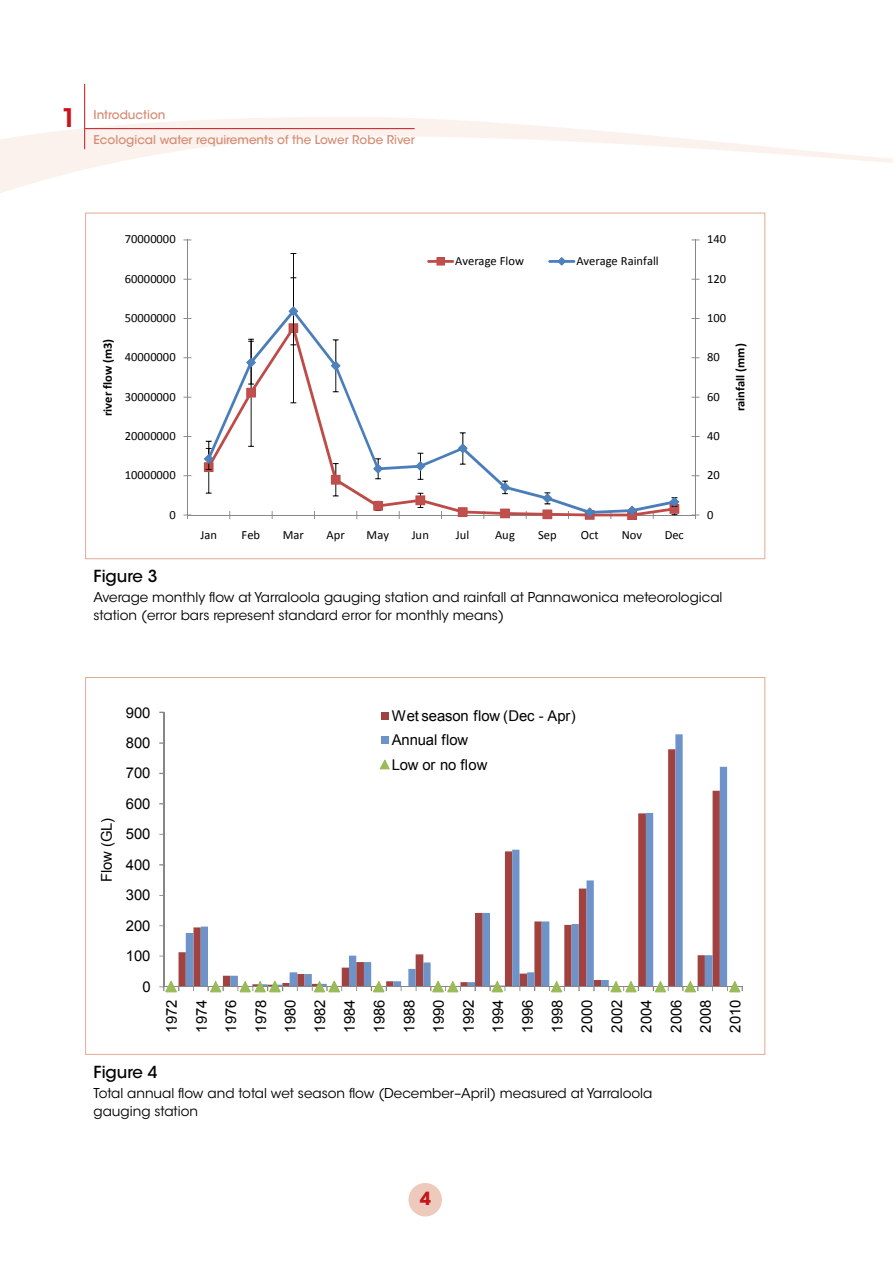
<style>
.page{position:relative;width:893px;height:1263px;background:#fff}
.page>*{position:absolute;margin:0;border:0;box-sizing:border-box;transform-origin:0 0}
.t1{font:600 25.5px "ITC Avant Garde Std";color:#c4161c}
.t2{font:700 18px "ITC Avant Garde Std";color:#c4161c}
.t3{font:500 16.5px "ITC Avant Garde Std";color:#000}
.t4{font:14.85px/29.7px "Arial";letter-spacing:-.01em;color:#000;text-align:justify}
.t5{font:13.5px/18px "ITC Avant Garde Std";color:#000}
.t6{font:12.45px "Calibri";letter-spacing:-.005em;color:#000}
.t7{font:700 12.45px "Calibri";color:#000}
.t8{font:500 12px "ITC Avant Garde Std";color:#d68b73}
</style>
<div class="page">
<div style="left:406px;top:1181px;width:38px;height:38px;background:#edcabb;border-radius:50%"></div>
<div style="left:404px;top:1178px;width:42px;height:43px;border:4px solid #fff;border-radius:50%"></div>
<svg style="left:0;top:116px;width:893px;height:77px"></svg>
<hr style="left:84px;top:84px;width:1px;height:65px;background:#c4161c">
<hr style="left:85px;top:128px;width:330px;height:1px;background:#c4161c">
<svg style="left:183px;top:239px;width:517px;height:281px"></svg>
<svg style="left:159px;top:711px;width:584px;height:282px"></svg>
<h1 class="t1" style="left:61px;top:102px;width:17px">1</h1>
<p class="t8" style="left:94px;top:108px;width:74px">Introduction</p>
<p class="t8" style="left:94px;top:132px;width:323px">Ecological water requirements of the Lower Robe River</p>
<p class="t6" style="left:125px;top:231px;width:52px">70000000</p>
<p class="t6" style="left:125px;top:271px;width:52px">60000000</p>
<p class="t7" style="left:100px;top:416px;width:79px;rotate:-90deg">river flow (m3)</p>
<p class="t6" style="left:125px;top:310px;width:52px">50000000</p>
<p class="t6" style="left:125px;top:349px;width:52px">40000000</p>
<p class="t6" style="left:125px;top:389px;width:52px">30000000</p>
<p class="t6" style="left:125px;top:428px;width:52px">20000000</p>
<p class="t6" style="left:125px;top:467px;width:52px">10000000</p>
<p class="t6" style="left:455px;top:253px;width:70px">Average Flow</p>
<p class="t6" style="left:576px;top:253px;width:84px">Average Rainfall</p>
<p class="t6" style="left:707px;top:231px;width:20px">140</p>
<p class="t6" style="left:707px;top:271px;width:20px">120</p>
<p class="t6" style="left:707px;top:310px;width:20px">100</p>
<p class="t6" style="left:707px;top:349px;width:14px">80</p>
<p class="t6" style="left:707px;top:389px;width:14px">60</p>
<p class="t6" style="left:707px;top:428px;width:14px">40</p>
<p class="t7" style="left:732px;top:411px;width:69px;rotate:-90deg">rainfall (mm)</p>
<p class="t6" style="left:707px;top:467px;width:14px">20</p>
<p class="t6" style="left:169px;top:506px;width:8px">0</p>
<p class="t6" style="left:200px;top:527px;width:18px">Jan</p>
<p class="t6" style="left:242px;top:527px;width:20px">Feb</p>
<p class="t6" style="left:283px;top:527px;width:23px">Mar</p>
<p class="t6" style="left:326px;top:527px;width:20px">Apr</p>
<p class="t6" style="left:367px;top:527px;width:24px">May</p>
<p class="t6" style="left:412px;top:527px;width:19px">Jun</p>
<p class="t6" style="left:456px;top:527px;width:15px">Jul</p>
<p class="t6" style="left:495px;top:527px;width:21px">Aug</p>
<p class="t6" style="left:538px;top:527px;width:20px">Sep</p>
<p class="t6" style="left:581px;top:527px;width:19px">Oct</p>
<p class="t6" style="left:622px;top:527px;width:22px">Nov</p>
<p class="t6" style="left:665px;top:527px;width:21px">Dec</p>
<p class="t6" style="left:707px;top:506px;width:8px">0</p>
<p class="t3" style="left:94px;top:566px;width:66px">Figure 3</p>
<p class="t5" style="left:94px;top:588px;width:630px">Average monthly flow at Yarraloola gauging station and rainfall at Pannawonica meteorological station (error bars represent standard error for monthly means)</p>
<p class="t4" style="left:92px;top:882px;width:66px;rotate:-90deg">Flow (GL)</p>
<p class="t4" style="left:126px;top:698px;width:26px">900</p>
<p class="t4" style="left:126px;top:728px;width:26px">800</p>
<p class="t4" style="left:126px;top:758px;width:26px">700</p>
<p class="t4" style="left:126px;top:789px;width:26px">600</p>
<p class="t4" style="left:126px;top:819px;width:26px">500</p>
<p class="t4" style="left:126px;top:850px;width:26px">400</p>
<p class="t4" style="left:126px;top:880px;width:26px">300</p>
<p class="t4" style="left:126px;top:911px;width:26px">200</p>
<p class="t4" style="left:126px;top:941px;width:26px">100</p>
<p class="t4" style="left:143px;top:972px;width:10px">0</p>
<p class="t4" style="left:392px;top:703px;width:185px;line-height:24.6px;text-align:left">Wet season flow (Dec - Apr)<br>Annual flow<br>Low or no flow</p>
<p class="t4" style="left:157px;top:1032px;width:34px;rotate:-90deg">1972<br>1974<br>1976<br>1978<br>1980<br>1982<br>1984<br>1986<br>1988<br>1990<br>1992<br>1994<br>1996<br>1998<br>2000<br>2002<br>2004<br>2006<br>2008<br>2010</p>
<p class="t3" style="left:94px;top:1061px;width:66px">Figure 4</p>
<p class="t5" style="left:94px;top:1084px;width:560px">Total annual flow and total wet season flow (December–April) measured at Yarraloola gauging station</p>
<h2 class="t2" style="left:420px;top:1187px;width:13px">4</h2>
</div>
